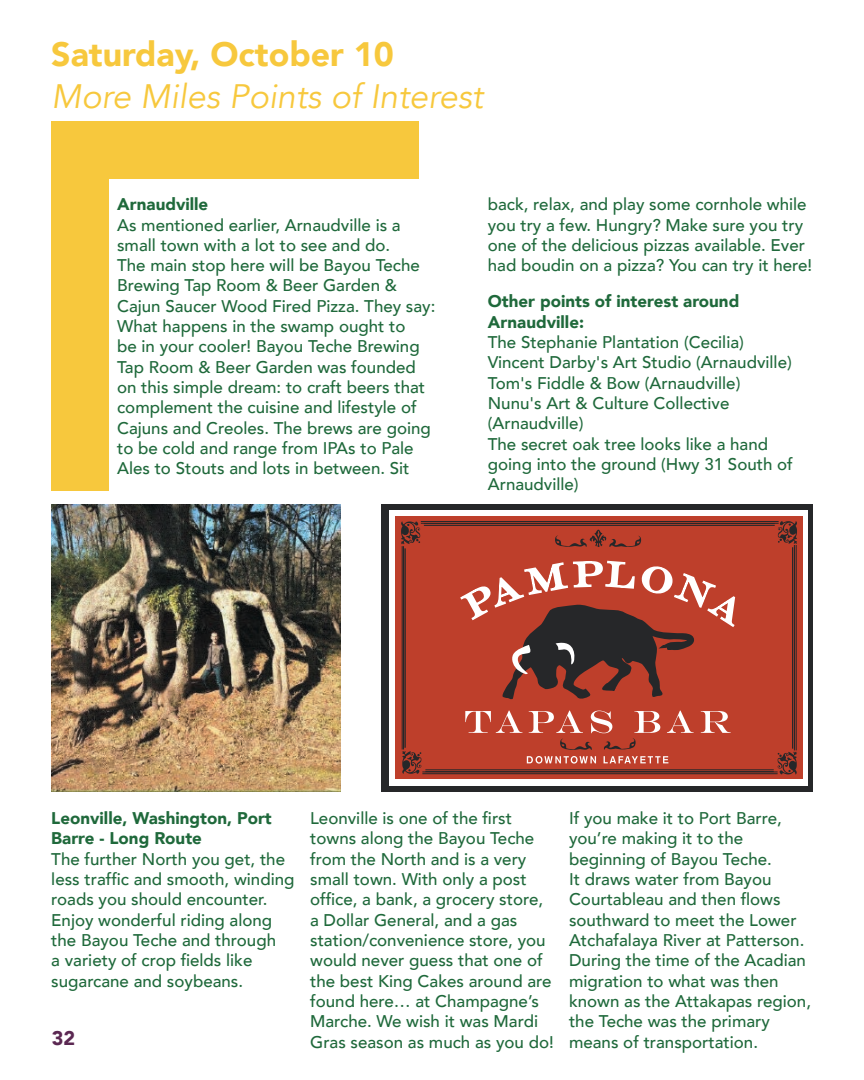
<style>
.page{position:relative;width:864px;height:1080px;background:#fff}
.page>*{position:absolute;margin:0;border:0;box-sizing:border-box;transform-origin:0 0}
.t1{font:italic 33.9px "Avenir";color:#f7c83d}
.t2{font:900 33.9px "Avenir";color:#f7c83d}
.t3{font:900 19.8px "Avenir";color:#5b2852}
.t4{font:500 16.95px/20.2px "Avenir";color:#1f693b}
.t5{font:900 16.95px/20.2px "Avenir";color:#1f693b}
</style>
<div class="page">
<div style="left:51px;top:121px;width:367px;height:58px;background:#f7c83d"></div>
<div style="left:51px;top:123px;width:58px;height:367px;background:#f7c83d"></div>
<img style="left:51px;top:504px;width:290px;height:288px">
<div style="left:381px;top:504px;width:432px;height:288px;background:#262729"></div>
<div style="left:389px;top:510px;width:419px;height:276px;background:#fff"></div>
<div style="left:395px;top:517px;width:407px;height:262px;background:#be3f2b"></div>
<svg style="left:465px;top:711px;width:57px;height:22px"></svg>
<svg style="left:667px;top:711px;width:27px;height:22px"></svg>
<svg style="left:701px;top:711px;width:30px;height:22px"></svg>
<svg style="left:529px;top:711px;width:131px;height:39px"></svg>
<svg style="left:460px;top:530px;width:276px;height:170px"></svg>
<svg style="left:527px;top:756px;width:69px;height:8px"></svg>
<svg style="left:604px;top:756px;width:64px;height:7px"></svg>
<svg style="left:401px;top:521px;width:19px;height:23px"></svg>
<svg style="left:778px;top:521px;width:19px;height:23px"></svg>
<svg style="left:778px;top:752px;width:19px;height:22px"></svg>
<svg style="left:402px;top:751px;width:19px;height:23px"></svg>
<hr style="left:403px;top:546px;width:1px;height:203px;background:#262729">
<hr style="left:402px;top:546px;width:1px;height:203px;background:#262729">
<hr style="left:405px;top:548px;width:1px;height:200px;background:#262729">
<hr style="left:404px;top:548px;width:1px;height:200px;background:#262729">
<hr style="left:794px;top:545px;width:1px;height:205px;background:#262729">
<hr style="left:796px;top:545px;width:1px;height:205px;background:#262729">
<hr style="left:792px;top:547px;width:1px;height:202px;background:#262729">
<hr style="left:421px;top:523px;width:358px;height:1px;background:#262729">
<hr style="left:421px;top:521px;width:358px;height:1px;background:#262729">
<hr style="left:424px;top:525px;width:351px;height:1px;background:#262729">
<hr style="left:422px;top:772px;width:356px;height:1px;background:#262729">
<hr style="left:422px;top:773px;width:356px;height:1px;background:#262729">
<hr style="left:425px;top:770px;width:349px;height:1px;background:#262729">
<hr style="left:425px;top:771px;width:349px;height:1px;background:#262729">
<h1 class="t2" style="left:51px;top:25px;width:344px">Saturday, October 10</h1>
<h1 class="t1" style="left:51px;top:76px;width:433px">More Miles Points of Interest</h1>
<p class="t5" style="left:117px;top:194px;width:93px">Arnaudville</p>
<p class="t4" style="left:117px;top:214px;width:320px">As mentioned earlier, Arnaudville is a small town with a lot to see and do.<br>The main stop here will be Bayou Teche Brewing Tap Room &amp; Beer Garden &amp; Cajun Saucer Wood Fired Pizza. They say:<br>What happens in the swamp ought to<br>be in your cooler! Bayou Teche Brewing Tap Room &amp; Beer Garden was founded on this simple dream: to craft beers that complement the cuisine and lifestyle of Cajuns and Creoles. The brews are going to be cold and range from IPAs to Pale Ales to Stouts and lots in between. Sit</p>
<p class="t4" style="left:488px;top:193px;width:326px">back, relax, and play some cornhole while you try a few. Hungry? Make sure you try one of the delicious pizzas available. Ever had boudin on a pizza? You can try it here!</p>
<p class="t5" style="left:488px;top:291px;width:253px">Other points of interest around<br>Arnaudville:</p>
<p class="t4" style="left:488px;top:331px;width:307px">The Stephanie Plantation (Cecilia)<br>Vincent Darby's Art Studio (Arnaudville)<br>Tom's Fiddle &amp; Bow (Arnaudville)<br>Nunu's Art &amp; Culture Collective (Arnaudville)<br>The secret oak tree looks like a hand going into the ground (Hwy 31 South of<br>Arnaudville)</p>
<p class="t5" style="left:51px;top:808px;width:222px">Leonville, Washington, Port<br>Barre - Long Route</p>
<p class="t4" style="left:51px;top:848px;width:245px">The further North you get, the less traffic and smooth, winding roads you should encounter.<br>Enjoy wonderful riding along the Bayou Teche and through<br>a variety of crop fields like sugarcane and soybeans.</p>
<p class="t3" style="left:52px;top:1021px;width:25px">32</p>
<p class="t4" style="left:310px;top:807px;width:245px">Leonville is one of the first towns along the Bayou Teche from the North and is a very small town. With only a post office, a bank, a grocery store, a Dollar General, and a gas station/convenience store, you would never guess that one of the best King Cakes around are found here… at Champagne’s<br>Marche. We wish it was Mardi<br>Gras season as much as you do!</p>
<p class="t4" style="left:569px;top:807px;width:244px">If you make it to Port Barre, you’re making it to the beginning of Bayou Teche.<br>It draws water from Bayou<br>Courtableau and then flows southward to meet the Lower<br>Atchafalaya River at Patterson.<br>During the time of the Acadian migration to what was then known as the Attakapas region, the Teche was the primary means of transportation.</p>
</div>
